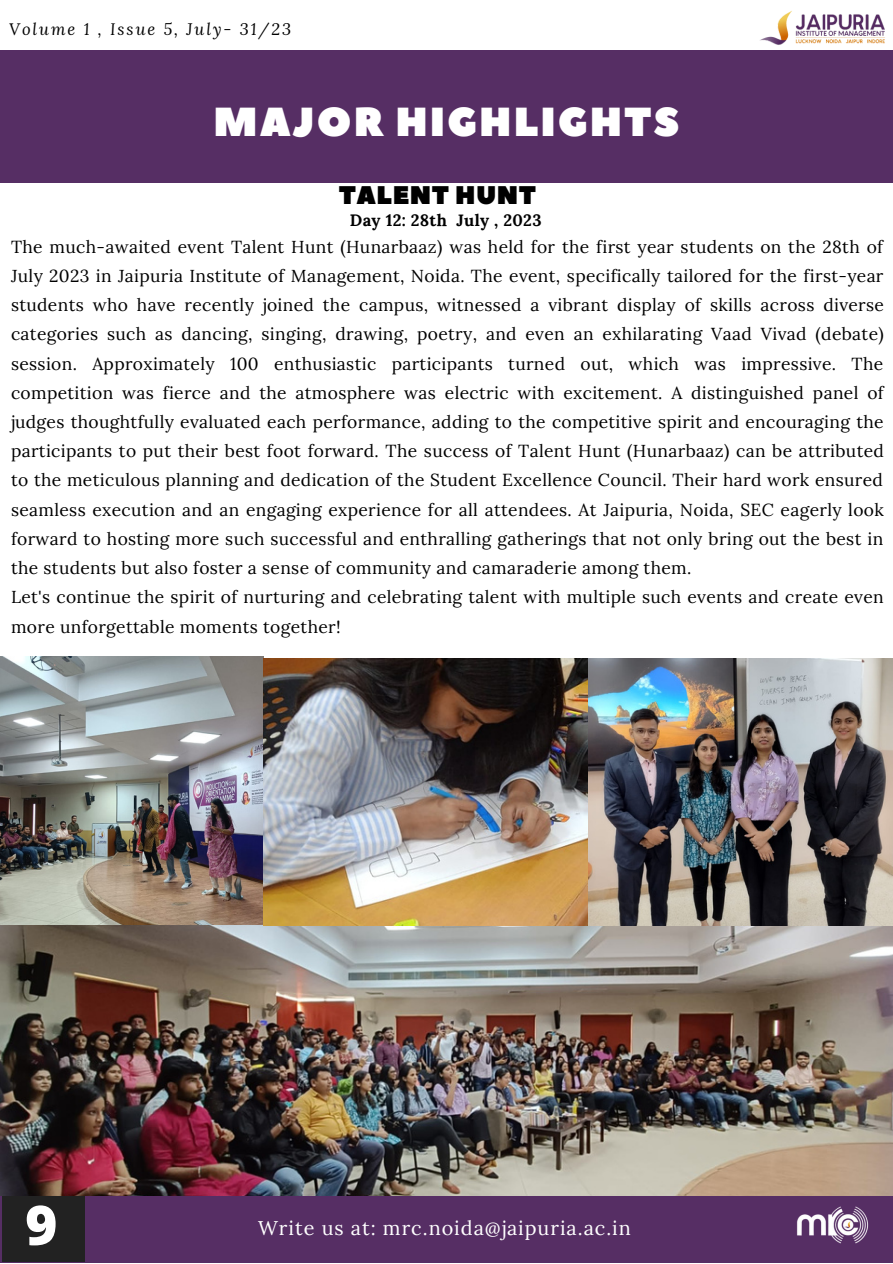
<style>
.page{position:relative;width:893px;height:1264px;background:#fff}
.page>*{position:absolute;margin:0;border:0;box-sizing:border-box;transform-origin:0 0}
.t1{font:800 54.75px "Open Sans";color:#fff}
.t2{font:40.5px "Peace Sans";letter-spacing:.05em;color:#fff}
.t3{font:25.5px "Peace Sans";letter-spacing:.02em;color:#000}
.t4{font:19.8px "Lora";letter-spacing:.05em;color:#fff}
.t5{font:17.4px/29.2px "Lora";letter-spacing:.02em;color:#000;text-align:justify}
.t6{font:italic 16.5px "Lora";letter-spacing:.12em;color:#000}
.t7{font:700 16.5px "Lora";letter-spacing:.02em;color:#000}
</style>
<div class="page">
<div style="left:0;top:51px;width:892px;height:131px;background:#562e64"></div>
<img style="left:760px;top:11px;width:125px;height:34px">
<div style="left:0;top:1194px;width:892px;height:68px;background:#562e64"></div>
<img style="left:797px;top:1206px;width:72px;height:38px">
<div style="left:2px;top:1194px;width:83px;height:68px;background:#222"></div>
<img style="left:0;top:656px;width:263px;height:269px">
<img style="left:0;top:925px;width:892px;height:270px">
<img style="left:263px;top:658px;width:629px;height:267px">
<p class="t6" style="left:9px;top:18px;width:283px">Volume 1 , Issue 5, July- 31/23</p>
<p class="t2" style="left:214px;top:95px;width:467px">MAJOR HIGHLIGHTS</p>
<p class="t3" style="left:338px;top:179px;width:199px">TALENT HUNT</p>
<p class="t5" style="left:11px;top:231px;width:874px">The much-awaited event Talent Hunt (Hunarbaaz) was held for the first year students on the 28th of July 2023 in Jaipuria Institute of Management, Noida. The event, specifically tailored for the first-year students who have recently joined the campus, witnessed a vibrant display of skills across diverse categories such as dancing, singing, drawing, poetry, and even an exhilarating Vaad Vivad (debate) session. Approximately 100 enthusiastic participants turned out, which was impressive. The competition was fierce and the atmosphere was electric with excitement. A distinguished panel of judges thoughtfully evaluated each performance, adding to the competitive spirit and encouraging the participants to put their best foot forward. The success of Talent Hunt (Hunarbaaz) can be attributed to the meticulous planning and dedication of the Student Excellence Council. Their hard work ensured seamless execution and an engaging experience for all attendees. At Jaipuria, Noida, SEC eagerly look forward to hosting more such successful and enthralling gatherings that not only bring out the best in the students but also foster a sense of community and camaraderie among them.</p>
<p class="t5" style="left:11px;top:582px;width:874px">Let's continue the spirit of nurturing and celebrating talent with multiple such events and create even more unforgettable moments together!</p>
<p class="t7" style="left:350px;top:209px;width:193px">Day 12: 28th July , 2023</p>
<p class="t1" style="left:25px;top:1186px;width:33px">9</p>
<p class="t4" style="left:258px;top:1214px;width:374px">Write us at: mrc.noida@jaipuria.ac.in</p>
</div>
